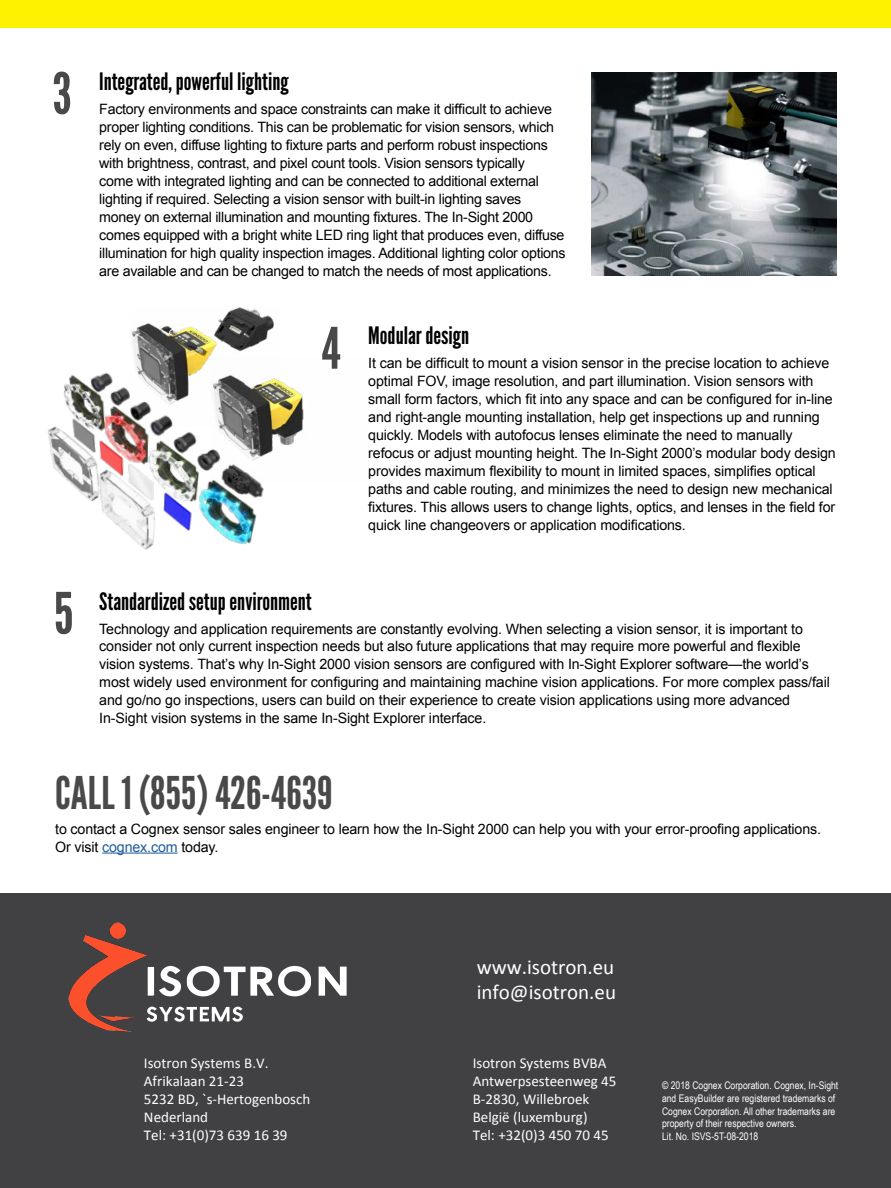
<style>
.page{position:relative;width:891px;height:1188px;background:#fff}
.page>*{position:absolute;margin:0;border:0;box-sizing:border-box;transform-origin:0 0}
.t1{font:57px "League Gothic";color:#484948}
.t2{font:45px "League Gothic";color:#484948}
.t3{font:24px "League Gothic";color:#000}
.t4{font:21px/25.2px "Calibri";color:#fff}
.t5{font:15px/18px "Calibri";color:#fff}
.t6{font:14.25px/18px "Arial";letter-spacing:-.01em;color:#000}
.t7{font:10.5px/12.8px "Arial Narrow";color:#fff}
.s1{color:#215e9e}
</style>
<div class="page">
<div style="left:0;top:894px;width:891px;height:294px;background:#414042"></div>
<div style="left:0;top:0;width:891px;height:27px;background:#fff200"></div>
<hr style="left:102px;top:853px;width:76px;height:1px;background:#215e9e">
<img style="left:592px;top:72px;width:245px;height:204px">
<img style="left:48px;top:372px;width:216px;height:178px">
<img style="left:211px;top:381px;width:93px;height:102px">
<img style="left:130px;top:307px;width:150px;height:119px">
<img style="left:68px;top:922px;width:279px;height:110px">
<h1 class="t1" style="left:53px;top:60px;width:21px">3</h1>
<h1 class="t1" style="left:54px;top:579px;width:21px">5</h1>
<h3 class="t3" style="left:99px;top:67px;width:191px">Integrated, powerful lighting</h3>
<p class="t6" style="left:99px;top:100px;width:468px">Factory environments and space constraints can make it difficult to achieve proper lighting conditions. This can be problematic for vision sensors, which rely on even, diffuse lighting to fixture parts and perform robust inspections with brightness, contrast, and pixel count tools. Vision sensors typically<br>come with integrated lighting and can be connected to additional external lighting if required. Selecting a vision sensor with built-in lighting saves money on external illumination and mounting fixtures. The In-Sight 2000 comes equipped with a bright white LED ring light that produces even, diffuse illumination for high quality inspection images. Additional lighting color options are available and can be changed to match the needs of most applications.</p>
<h1 class="t1" style="left:322px;top:314px;width:21px">4</h1>
<h3 class="t3" style="left:368px;top:322px;width:102px">Modular design</h3>
<p class="t6" style="left:368px;top:355px;width:469px">It can be difficult to mount a vision sensor in the precise location to achieve optimal FOV, image resolution, and part illumination. Vision sensors with small form factors, which fit into any space and can be configured for in-line and right-angle mounting installation, help get inspections up and running quickly. Models with autofocus lenses eliminate the need to manually refocus or adjust mounting height. The In-Sight 2000’s modular body design provides maximum flexibility to mount in limited spaces, simplifies optical paths and cable routing, and minimizes the need to design new mechanical fixtures. This allows users to change lights, optics, and lenses in the field for quick line changeovers or application modifications.</p>
<h3 class="t3" style="left:99px;top:587px;width:214px">Standardized setup environment</h3>
<p class="t6" style="left:99px;top:620px;width:732px">Technology and application requirements are constantly evolving. When selecting a vision sensor, it is important to consider not only current inspection needs but also future applications that may require more powerful and flexible vision systems. That’s why In-Sight 2000 vision sensors are configured with In-Sight Explorer software—the world’s most widely used environment for configuring and maintaining machine vision applications. For more complex pass/fail and go/no go inspections, users can build on their experience to create vision applications using more advanced In-Sight vision systems in the same In-Sight Explorer interface.</p>
<h2 class="t2" style="left:55px;top:766px;width:279px">CALL 1 (855) 426-4639</h2>
<p class="t6" style="left:55px;top:820px;width:767px">to contact a Cognex sensor sales engineer to learn how the In-Sight 2000 can help you with your error-proofing applications.<br>Or visit <span class="s1">cognex.com</span> today.</p>
<h3 class="t4" style="left:477px;top:954px;width:141px">www.isotron.eu info@isotron.eu</h3>
<p class="t5" style="left:144px;top:1054px;width:168px">Isotron Systems B.V.<br>Afrikalaan 21-23<br>5232 BD, `s-Hertogenbosch<br>Nederland<br>Tel: +31(0)73 639 16 39</p>
<p class="t5" style="left:473px;top:1054px;width:145px">Isotron Systems BVBA<br>Antwerpsesteenweg 45<br>B-2830, Willebroek<br>België (luxemburg)<br>Tel: +32(0)3 450 70 45</p>
<p class="t7" style="left:662px;top:1079px;width:178px">© 2018 Cognex Corporation. Cognex, In-Sight and EasyBuilder are registered trademarks of Cognex Corporation. All other trademarks are property of their respective owners.<br>Lit. No. ISVS-5T-08-2018</p>
</div>
